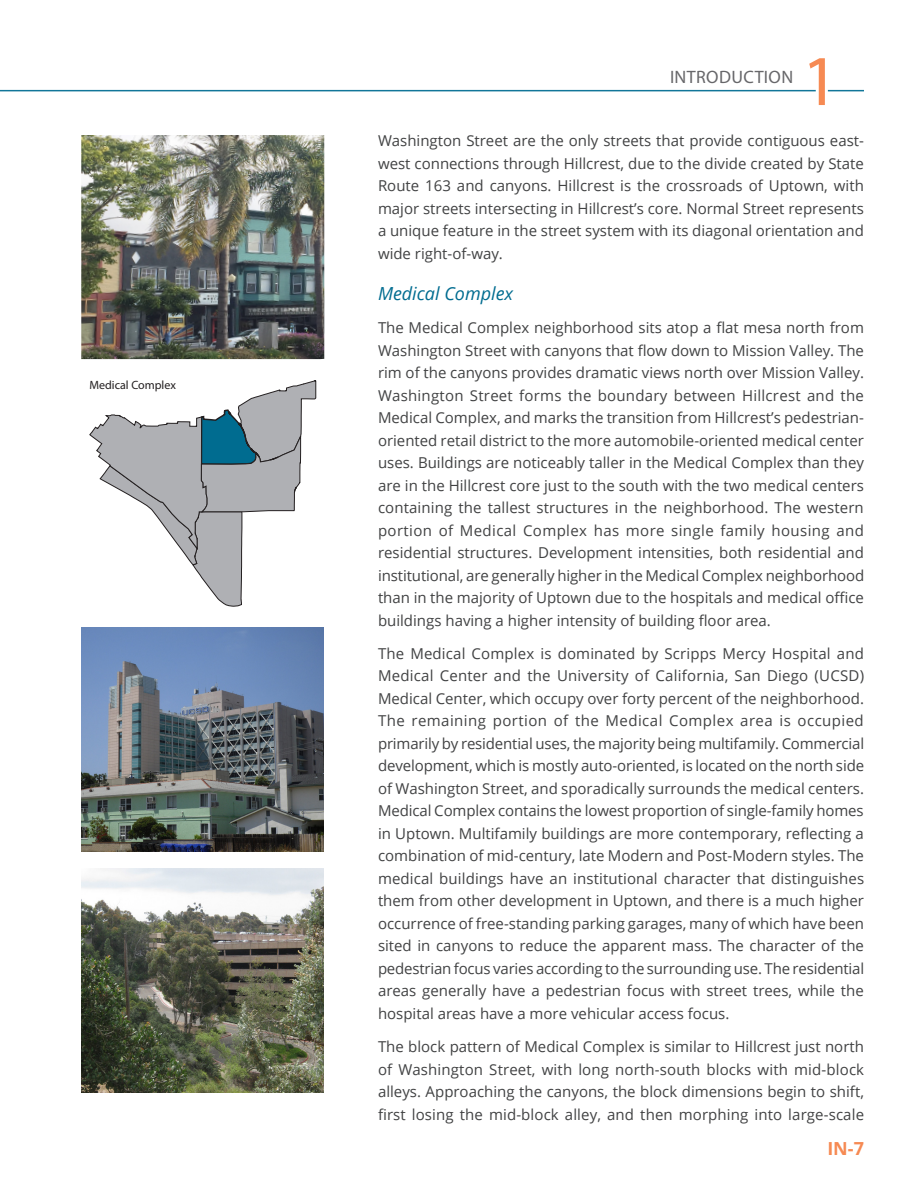
<style>
.page{position:relative;width:918px;height:1188px;background:#fff}
.page>*{position:absolute;margin:0;border:0;box-sizing:border-box;transform-origin:0 0}
.t1{font:72px "Myriad Pro";color:#f68a53}
.head_neigh{font:italic 18px "Open Sans";color:#006c90}
.t2{font:18px "Myriad Pro";letter-spacing:.02em;color:#67676a}
.t3{font:700 18px "Open Sans";color:#f68a53}
.Body_Text{font:15px/22.5px "Open Sans";color:#414243;text-align:justify}
.t4{font:12px "Myriad Pro";color:#231f20}
</style>
<div class="page">
<img style="left:81px;top:627px;width:243px;height:224px">
<img style="left:81px;top:135px;width:243px;height:224px">
<img style="left:81px;top:868px;width:243px;height:224px">
<svg style="left:89px;top:380px;width:227px;height:227px"></svg>
<hr style="left:0;top:90px;width:864px;height:1px;background:#117699">
<svg style="left:802px;top:89px;width:29px;height:3px"></svg>
<p class="t4" style="left:89px;top:378px;width:88px">Medical Complex</p>
<p class="t2" style="left:670px;top:66px;width:125px">INTRODUCTION</p>
<h1 class="t1" style="left:802px;top:36px;width:38px">1</h1>
<p class="Body_Text" style="left:378px;top:129px;width:488px">Washington Street are the only streets that provide contiguous east&shy;west connections through Hillcrest, due to the divide created by State Route 163 and canyons. Hillcrest is the crossroads of Uptown, with major streets intersecting in Hillcrest’s core. Normal Street represents a unique feature in the street system with its diagonal orientation and wide right-of-way.</p>
<p class="head_neigh" style="left:378px;top:281px;width:137px">Medical Complex</p>
<p class="Body_Text" style="left:378px;top:316px;width:488px">The Medical Complex neighborhood sits atop a flat mesa north from Washington Street with canyons that flow down to Mission Valley. The rim of the canyons provides dramatic views north over Mission Valley.<br>Washington Street forms the boundary between Hillcrest and the Medical Complex, and marks the transition from Hillcrest’s pedestrian&shy;oriented retail district to the more automobile-oriented medical center uses. Buildings are noticeably taller in the Medical Complex than they are in the Hillcrest core just to the south with the two medical centers containing the tallest structures in the neighborhood. The western portion of Medical Complex has more single family housing and residential structures. Development intensities, both residential and institutional, are generally higher in the Medical Complex neighborhood than in the majority of Uptown due to the hospitals and medical office buildings having a higher intensity of building floor area.</p>
<p class="Body_Text" style="left:378px;top:642px;width:488px">The Medical Complex is dominated by Scripps Mercy Hospital and Medical Center and the University of California, San Diego (UCSD)<br>Medical Center, which occupy over forty percent of the neighborhood.<br>The remaining portion of the Medical Complex area is occupied primarily by residential uses, the majority being multifamily. Commercial development, which is mostly auto-oriented, is located on the north side of Washington Street, and sporadically surrounds the medical centers.<br>Medical Complex contains the lowest proportion of single-family homes in Uptown. Multifamily buildings are more contemporary, reflecting a combination of mid-century, late Modern and Post-Modern styles. The medical buildings have an institutional character that distinguishes them from other development in Uptown, and there is a much higher occurrence of free-standing parking garages, many of which have been sited in canyons to reduce the apparent mass. The character of the pedestrian focus varies according to the surrounding use. The residential areas generally have a pedestrian focus with street trees, while the hospital areas have a more vehicular access focus.</p>
<p class="Body_Text" style="left:378px;top:1035px;width:488px">The block pattern of Medical Complex is similar to Hillcrest just north of Washington Street, with long north-south blocks with mid-block alleys. Approaching the canyons, the block dimensions begin to shift, first losing the mid-block alley, and then morphing into large-scale</p>
<p class="t3" style="left:827px;top:1135px;width:38px">IN-7</p>
</div>
